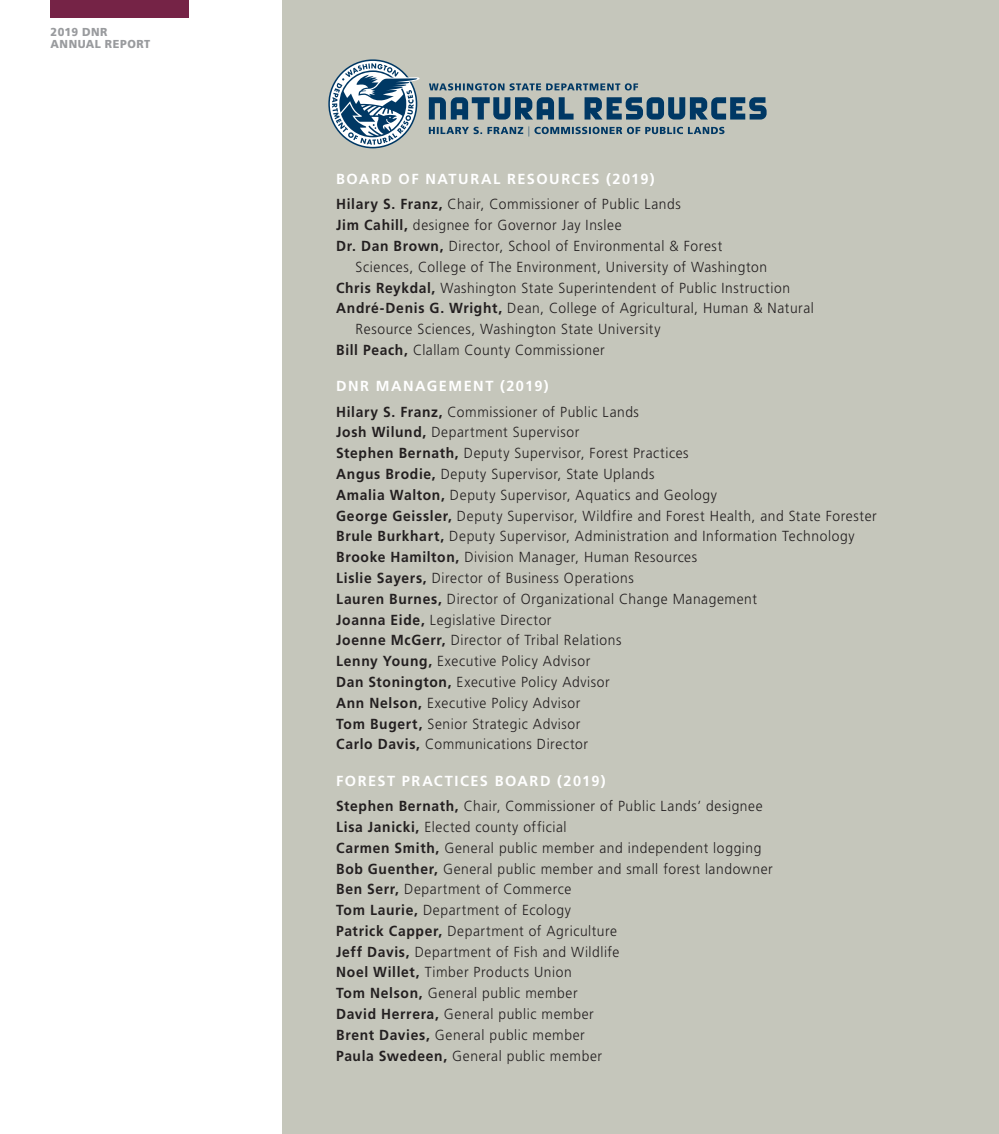
<style>
.page{position:relative;width:999px;height:1134px;background:#fff}
.page>*{position:absolute;margin:0;border:0;box-sizing:border-box;transform-origin:0 0}
.t1{font:300 14.55px "Frutiger LT Std";letter-spacing:.04em;color:#231f20;scale:.95 1}
.t2{font:700 14.55px "Frutiger LT Std";letter-spacing:.1em;color:#fff}
.Table_Head_Left{font:900 11.55px/12px "Frutiger LT Std";letter-spacing:.045em;color:#999b9e;scale:.95 1}
.s1{font-weight:700}
</style>
<div class="page">
<div style="left:282px;top:0;width:717px;height:1134px;background:#c5c6bb"></div>
<div style="left:51px;top:0;width:138px;height:18px;background:#752346"></div>
<svg style="left:585px;top:97px;width:182px;height:23px"></svg>
<svg style="left:429px;top:97px;width:145px;height:23px"></svg>
<svg style="left:429px;top:83px;width:209px;height:8px"></svg>
<svg style="left:328px;top:59px;width:92px;height:89px"></svg>
<svg style="left:429px;top:126px;width:296px;height:11px"></svg>
<p class="Table_Head_Left" style="left:51px;top:26px;width:106px">2019 DNR<br>ANNUAL REPORT</p>
<p class="t2" style="left:336px;top:170px;width:320px">BOARD OF NATURAL RESOURCES (2019)</p>
<p class="t1" style="left:336px;top:196px;width:364px"><span class="s1">Hilary S. Franz,</span> Chair, Commissioner of Public Lands</p>
<p class="t1" style="left:336px;top:217px;width:302px"><span class="s1">Jim Cahill,</span> designee for Governor Jay Inslee</p>
<p class="t1" style="left:336px;top:238px;width:408px"><span class="s1">Dr. Dan Brown,</span> Director, School of Environmental &amp; Forest</p>
<p class="t1" style="left:356px;top:258px;width:435px">Sciences, College of The Environment, University of Washington</p>
<p class="t1" style="left:336px;top:279px;width:479px"><span class="s1">Chris Reykdal,</span> Washington State Superintendent of Public Instruction</p>
<p class="t1" style="left:336px;top:300px;width:504px"><span class="s1">André-Denis G. Wright,</span> Dean, College of Agricultural, Human &amp; Natural</p>
<p class="t1" style="left:356px;top:321px;width:323px">Resource Sciences, Washington State University</p>
<p class="t1" style="left:336px;top:342px;width:284px"><span class="s1">Bill Peach,</span> Clallam County Commissioner</p>
<p class="t2" style="left:336px;top:378px;width:214px">DNR MANAGEMENT (2019)</p>
<p class="t1" style="left:336px;top:403px;width:320px"><span class="s1">Hilary S. Franz,</span> Commissioner of Public Lands</p>
<p class="t1" style="left:336px;top:424px;width:257px"><span class="s1">Josh Wilund,</span> Department Supervisor</p>
<p class="t1" style="left:336px;top:445px;width:373px"><span class="s1">Stephen Bernath,</span> Deputy Supervisor, Forest Practices</p>
<p class="t1" style="left:336px;top:466px;width:337px"><span class="s1">Angus Brodie,</span> Deputy Supervisor, State Uplands</p>
<p class="t1" style="left:336px;top:487px;width:403px"><span class="s1">Amalia Walton,</span> Deputy Supervisor, Aquatics and Geology</p>
<p class="t1" style="left:336px;top:507px;width:571px"><span class="s1">George Geissler,</span> Deputy Supervisor, Wildfire and Forest Health, and State Forester</p>
<p class="t1" style="left:336px;top:528px;width:547px"><span class="s1">Brule Burkhart,</span> Deputy Supervisor, Administration and Information Technology</p>
<p class="t1" style="left:336px;top:549px;width:382px"><span class="s1">Brooke Hamilton,</span> Division Manager, Human Resources</p>
<p class="t1" style="left:336px;top:570px;width:315px"><span class="s1">Lislie Sayers,</span> Director of Business Operations</p>
<p class="t1" style="left:336px;top:591px;width:445px"><span class="s1">Lauren Burnes,</span> Director of Organizational Change Management</p>
<p class="t1" style="left:336px;top:611px;width:228px"><span class="s1">Joanna Eide,</span> Legislative Director</p>
<p class="t1" style="left:336px;top:632px;width:302px"><span class="s1">Joenne McGerr,</span> Director of Tribal Relations</p>
<p class="t1" style="left:336px;top:653px;width:269px"><span class="s1">Lenny Young,</span> Executive Policy Advisor</p>
<p class="t1" style="left:336px;top:674px;width:290px"><span class="s1">Dan Stonington,</span> Executive Policy Advisor</p>
<p class="t1" style="left:336px;top:695px;width:259px"><span class="s1">Ann Nelson,</span> Executive Policy Advisor</p>
<p class="t1" style="left:336px;top:715px;width:259px"><span class="s1">Tom Bugert,</span> Senior Strategic Advisor</p>
<p class="t1" style="left:336px;top:736px;width:267px"><span class="s1">Carlo Davis,</span> Communications Director</p>
<p class="t2" style="left:336px;top:772px;width:271px">FOREST PRACTICES BOARD (2019)</p>
<p class="t1" style="left:336px;top:798px;width:451px"><span class="s1">Stephen Bernath,</span> Chair, Commissioner of Public Lands’ designee</p>
<p class="t1" style="left:336px;top:819px;width:244px"><span class="s1">Lisa Janicki,</span> Elected county official</p>
<p class="t1" style="left:336px;top:839px;width:449px"><span class="s1">Carmen Smith,</span> General public member and independent logging</p>
<p class="t1" style="left:336px;top:860px;width:461px"><span class="s1">Bob Guenther,</span> General public member and small forest landowner</p>
<p class="t1" style="left:336px;top:881px;width:249px"><span class="s1">Ben Serr,</span> Department of Commerce</p>
<p class="t1" style="left:336px;top:902px;width:249px"><span class="s1">Tom Laurie,</span> Department of Ecology</p>
<p class="t1" style="left:336px;top:923px;width:297px"><span class="s1">Patrick Capper,</span> Department of Agriculture</p>
<p class="t1" style="left:336px;top:943px;width:300px"><span class="s1">Jeff Davis,</span> Department of Fish and Wildlife</p>
<p class="t1" style="left:336px;top:964px;width:250px"><span class="s1">Noel Willet,</span> Timber Products Union</p>
<p class="t1" style="left:336px;top:985px;width:256px"><span class="s1">Tom Nelson,</span> General public member</p>
<p class="t1" style="left:336px;top:1006px;width:273px"><span class="s1">David Herrera,</span> General public member</p>
<p class="t1" style="left:336px;top:1027px;width:263px"><span class="s1">Brent Davies,</span> General public member</p>
<p class="t1" style="left:336px;top:1047px;width:282px"><span class="s1">Paula Swedeen,</span> General public member</p>
</div>
